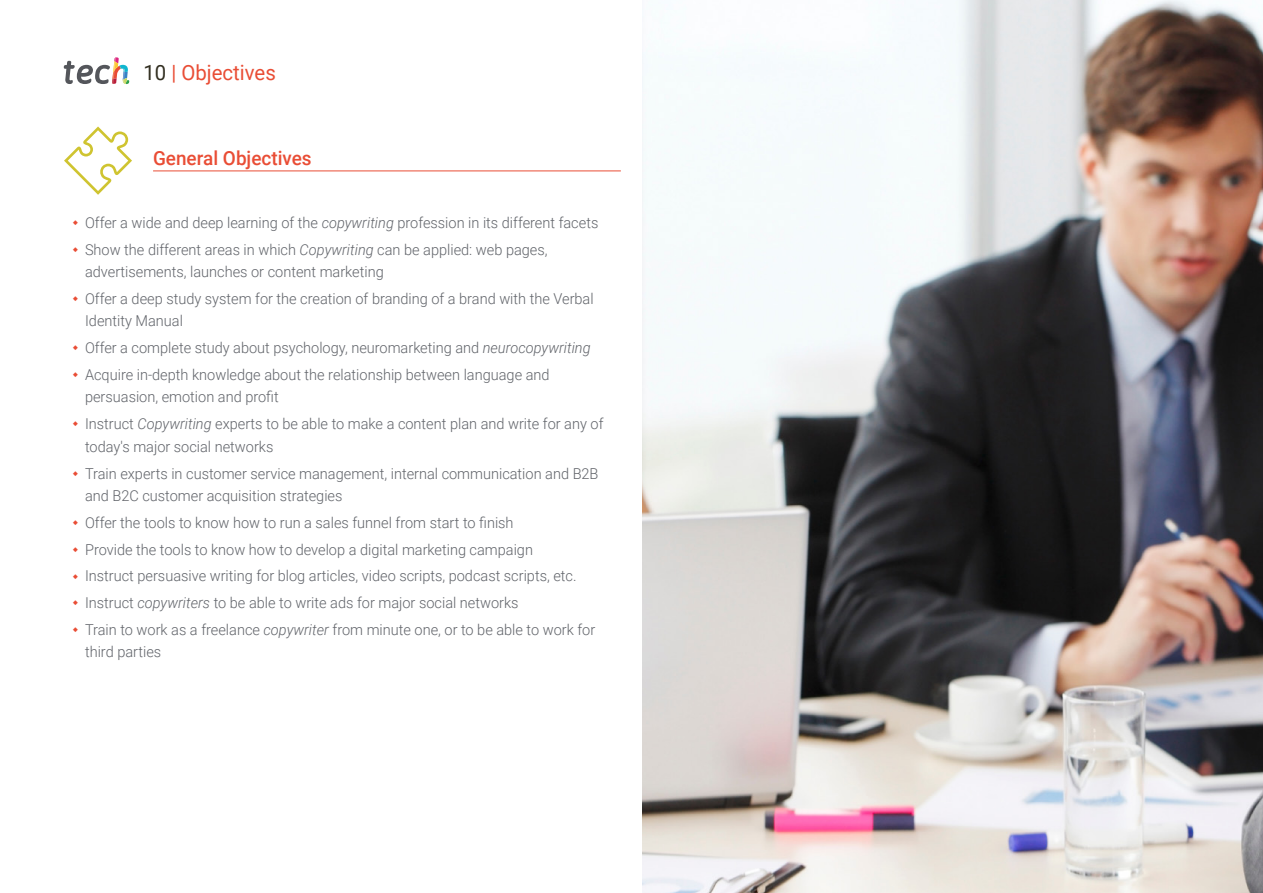
<style>
.page{position:relative;width:1263px;height:893px;background:#fff}
.page>*{position:absolute;margin:0;border:0;box-sizing:border-box;transform-origin:0 0}
.t1{font:21px "Roboto";color:#e94d35}
.t2{font:500 19.5px "Roboto";color:#e94d35}
.t3{font:300 15px/26.7px "Roboto";color:#61646a}
.s1{color:#312e20}
.s2{font-style:italic}
</style>
<div class="page">
<hr style="left:153px;top:171px;width:468px;height:1px;background:#e94d35">
<svg style="left:64px;top:126px;width:68px;height:69px"></svg>
<img style="left:642px;top:0;width:621px;height:893px">
<svg style="left:64px;top:57px;width:65px;height:27px"></svg>
<h1 class="t1" style="left:144px;top:57px;width:134px"><span class="s1">10</span> | Objectives</h1>
<h2 class="t2" style="left:153px;top:144px;width:160px">General Objectives</h2>
<p class="t3" style="left:85px;top:209px;width:515px">Offer a wide and deep learning of the <span class="s2">copywriting</span> profession in its different facets<br>Show the different areas in which <span class="s2">Copywriting</span> can be applied: web pages,</p>
<p class="t3" style="left:85px;top:258px;width:510px">advertisements, launches or content marketing<br>Offer a deep study system for the creation of branding of a brand with the Verbal</p>
<p class="t3" style="left:85px;top:307px;width:507px">Identity Manual<br>Offer a complete study about psychology, neuromarketing and <span class="s2">neurocopywriting<br></span>Acquire in-depth knowledge about the relationship between language and</p>
<p class="t3" style="left:85px;top:383px;width:520px">persuasion, emotion and profit<br>Instruct <span class="s2">Copywriting</span> experts to be able to make a content plan and write for any of</p>
<p class="t3" style="left:85px;top:432px;width:515px">today's major social networks<br>Train experts in customer service management, internal communication and B2B</p>
<p class="t3" style="left:85px;top:482px;width:512px">and B2C customer acquisition strategies<br>Offer the tools to know how to run a sales funnel from start to finish<br>Provide the tools to know how to develop a digital marketing campaign<br>Instruct persuasive writing for blog articles, video scripts, podcast scripts, etc.<br>Instruct <span class="s2">copywriters</span> to be able to write ads for major social networks<br>Train to work as a freelance <span class="s2">copywriter</span> from minute one, or to be able to work for</p>
<p class="t3" style="left:85px;top:638px;width:78px">third parties</p>
</div>
